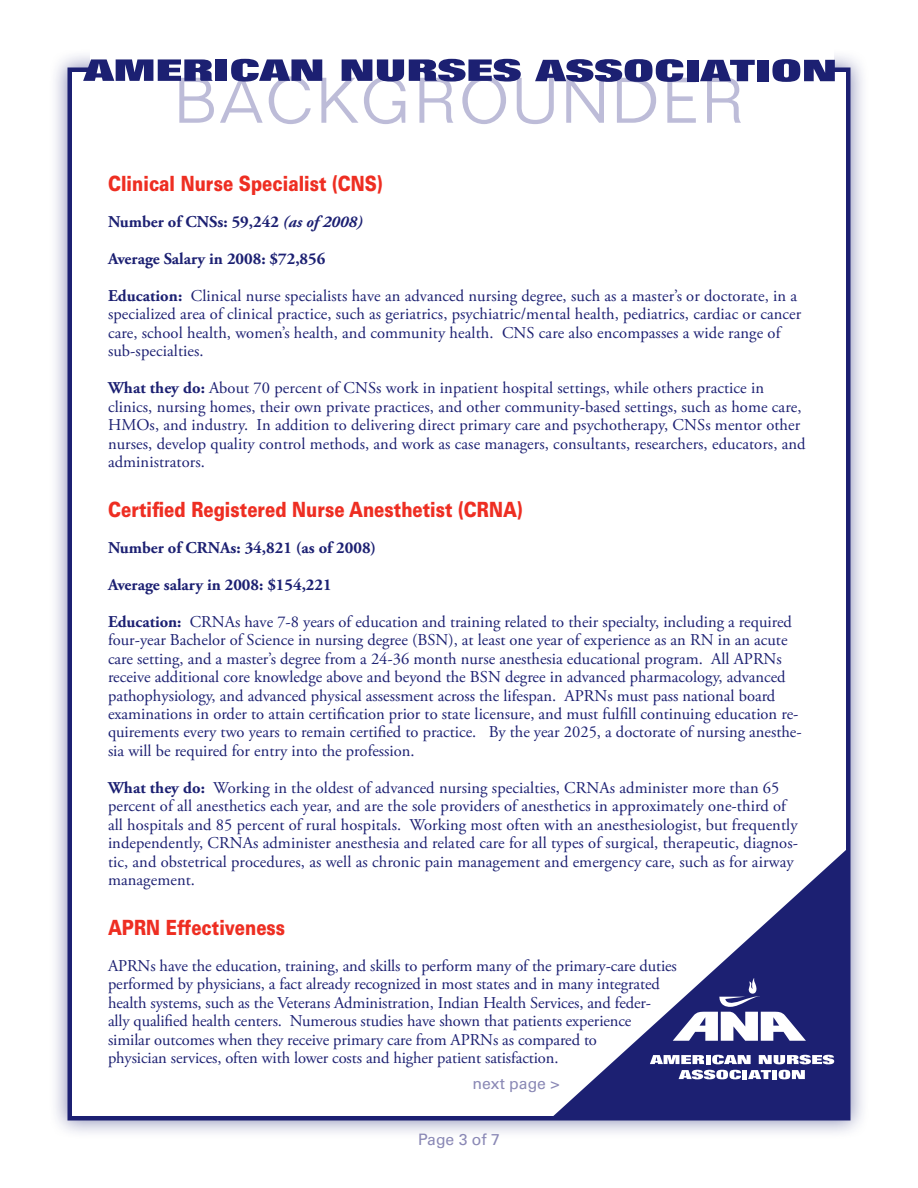
<style>
.page{position:relative;width:918px;height:1188px;background:#fff}
.page>*{position:absolute;margin:0;border:0;box-sizing:border-box;transform-origin:0 0}
.t1{font:300 63px "Folio Std";letter-spacing:.06em;color:#bdbcd8}
.Subheads_-_13pt{font:900 21px "Univers LT Std";color:#ee2e22;scale:.8 1}
.Copy{font:16.5px/18.5px "Adobe Garamond Pro";color:#1c2072}
.Copy-2{font:700 16.5px "Adobe Garamond Pro";color:#1c2072}
.Copy-3{font:15.75px "Univers LT Std";color:#8a88b5}
.s1{font-style:italic}
.s2{font-weight:700}
</style>
<div class="page">
<div style="left:49px;top:49px;width:820px;height:1090px;background:#1c2072;opacity:.55"></div>
<div style="left:68px;top:68px;width:782px;height:1052px;background:#fff;border:4px solid #1c2072"></div>
<svg style="left:551px;top:848px;width:297px;height:270px"></svg>
<svg style="left:673px;top:978px;width:133px;height:63px"></svg>
<svg style="left:650px;top:1055px;width:101px;height:9px"></svg>
<svg style="left:759px;top:1055px;width:75px;height:9px"></svg>
<svg style="left:679px;top:1070px;width:92px;height:9px"></svg>
<div style="left:772px;top:1070px;width:5px;height:9px;background:#fff"></div>
<svg style="left:779px;top:1070px;width:26px;height:9px"></svg>
<div style="left:91px;top:46px;width:743px;height:29px;background:#fff"></div>
<svg style="left:83px;top:59px;width:130px;height:22px"></svg>
<div style="left:216px;top:59px;width:11px;height:22px;background:#1c2072"></div>
<svg style="left:231px;top:59px;width:91px;height:23px"></svg>
<svg style="left:342px;top:59px;width:179px;height:23px"></svg>
<svg style="left:535px;top:59px;width:148px;height:23px"></svg>
<div style="left:687px;top:60px;width:11px;height:21px;background:#1c2072"></div>
<svg style="left:700px;top:60px;width:55px;height:21px"></svg>
<div style="left:757px;top:60px;width:11px;height:21px;background:#1c2072"></div>
<svg style="left:772px;top:59px;width:63px;height:23px"></svg>
<p class="t1" style="left:174px;top:63px;width:571px">BACKGROUNDER</p>
<p class="Subheads_-_13pt" style="left:108px;top:170px;width:345px">Clinical Nurse Specialist (CNS)</p>
<p class="Copy-2" style="left:108px;top:212px;width:256px">Number of CNSs: 59,242 <span class="s1">(as of 2008)</span></p>
<p class="Copy-2" style="left:108px;top:249px;width:219px">Average Salary in 2008: $72,856</p>
<p class="Copy" style="left:108px;top:287px;width:695px"><span class="s2">Education:</span> Clinical nurse specialists have an advanced nursing degree, such as a master’s or doctorate, in a specialized area of clinical practice, such as geriatrics, psychiatric/mental health, pediatrics, cardiac or cancer care, school health, women’s health, and community health. CNS care also encompasses a wide range of sub-specialties.</p>
<p class="Copy" style="left:108px;top:379px;width:658px"><span class="s2">What they do:</span> About 70 percent of CNSs work in inpatient hospital settings, while others practice in</p>
<p class="Copy" style="left:108px;top:398px;width:699px">clinics, nursing homes, their own private practices, and other community-based settings, such as home care, HMOs, and industry. In addition to delivering direct primary care and psychotherapy, CNSs mentor other nurses, develop quality control methods, and work as case managers, consultants, researchers, educators, and administrators.</p>
<p class="Subheads_-_13pt" style="left:108px;top:496px;width:520px">Certified Registered Nurse Anesthetist (CRNA)</p>
<p class="Copy-2" style="left:108px;top:538px;width:270px">Number of CRNAs: 34,821 (as of 2008)</p>
<p class="Copy-2" style="left:108px;top:575px;width:225px">Average salary in 2008: $154,221</p>
<p class="Copy" style="left:108px;top:613px;width:695px"><span class="s2">Education:</span> CRNAs have 7-8 years of education and training related to their specialty, including a required four-year Bachelor of Science in nursing degree (BSN), at least one year of experience as an RN in an acute care setting, and a master’s degree from a 24-36 month nurse anesthesia educational program. All APRNs receive additional core knowledge above and beyond the BSN degree in advanced pharmacology, advanced pathophysiology, and advanced physical assessment across the lifespan. APRNs must pass national board examinations in order to attain certification prior to state licensure, and must fulfill continuing education re&shy;quirements every two years to remain certified to practice. By the year 2025, a doctorate of nursing anesthe&shy;sia will be required for entry into the profession.</p>
<p class="Copy" style="left:108px;top:779px;width:692px"><span class="s2">What they do:</span> Working in the oldest of advanced nursing specialties, CRNAs administer more than 65 percent of all anesthetics each year, and are the sole providers of anesthetics in approximately one-third of all hospitals and 85 percent of rural hospitals. Working most often with an anesthesiologist, but frequently independently, CRNAs administer anesthesia and related care for all types of surgical, therapeutic, diagnos&shy;tic, and obstetrical procedures, as well as chronic pain management and emergency care, such as for airway management.</p>
<p class="Subheads_-_13pt" style="left:108px;top:914px;width:223px">APRN Effectiveness</p>
<p class="Copy" style="left:108px;top:957px;width:570px">APRNs have the education, training, and skills to perform many of the primary-care duties performed by physicians, a fact already recognized in most states and in many integrated health systems, such as the Veterans Administration, Indian Health Services, and feder&shy;ally qualified health centers. Numerous studies have shown that patients experience similar outcomes when they receive primary care from APRNs as compared to<br>physician services, often with lower costs and higher patient satisfaction.</p>
<p class="Copy-3" style="left:473px;top:1074px;width:89px">next page &gt;</p>
<p class="Copy-3" style="left:418px;top:1130px;width:83px">Page 3 of 7</p>
</div>
